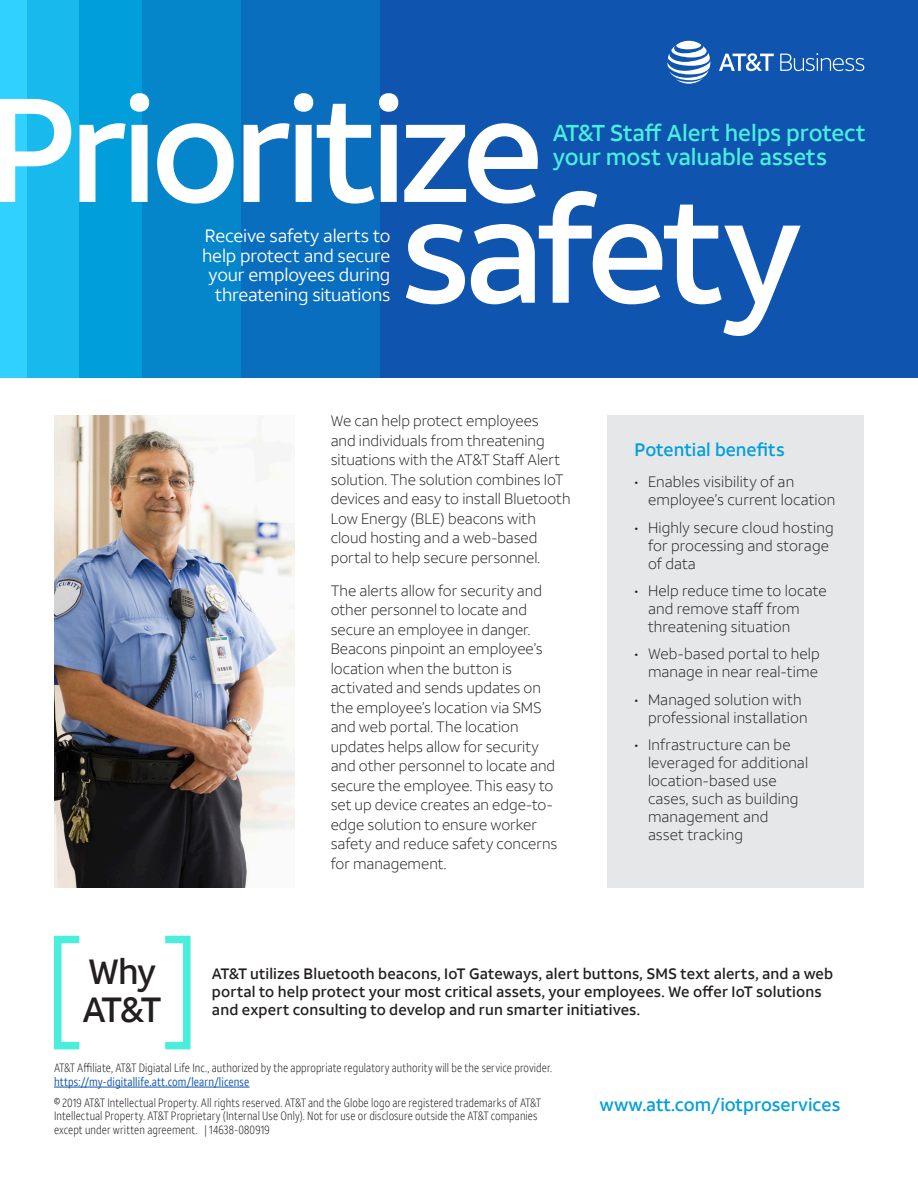
<style>
.page{position:relative;width:918px;height:1188px;background:#fff}
.page>*{position:absolute;margin:0;border:0;box-sizing:border-box;transform-origin:0 0}
.t1{font:500 147.15px "ATT Aleck Sans";letter-spacing:-.05em;color:#fff}
.t2{font:500 34.8px/38.2px "ATT Aleck Sans";color:#231f20}
.t3{font:500 22.8px/24px "ATT Aleck Sans";letter-spacing:-.005em;color:#49eedc}
.t4{font:500 18px "ATT Aleck Sans";color:#009fdb}
.t5{font:17.85px/19.5px "ATT Aleck Sans";letter-spacing:-.01em;color:#fff;text-align:right}
.body{font:300 15px/19.5px "ATT Aleck Sans";color:#231f20}
.t6{font:500 15px/18px "ATT Aleck Sans";letter-spacing:.01em;color:#231f20}
.t7{font:300 12px/13.5px "ATT Aleck Cd";letter-spacing:.005em;color:#231f20}
.s1{font-weight:400;color:#0f54af}
</style>
<div class="page">
<img style="left:54px;top:415px;width:241px;height:473px">
<div style="left:161px;top:936px;width:30px;height:113px;border:8px solid #49eedc"></div>
<div style="left:54px;top:936px;width:29px;height:113px;border:8px solid #49eedc"></div>
<div style="left:608px;top:415px;width:256px;height:473px;background:#e6e7e9"></div>
<hr style="left:54px;top:1087px;width:196px;height:1px;background:#0f54af">
<div style="left:0;top:0;width:39px;height:378px;background:#30d1ff"></div>
<div style="left:27px;top:0;width:69px;height:378px;background:#18b9ed"></div>
<div style="left:79px;top:0;width:78px;height:378px;background:#009fdb"></div>
<div style="left:142px;top:0;width:120px;height:378px;background:#0586cb"></div>
<div style="left:241px;top:0;width:162px;height:378px;background:#0a6ebe"></div>
<div style="left:381px;top:0;width:537px;height:378px;background:#0f54af"></div>
<svg style="left:667px;top:41px;width:43px;height:43px"></svg>
<svg style="left:719px;top:53px;width:55px;height:18px"></svg>
<svg style="left:780px;top:53px;width:84px;height:18px"></svg>
<p class="t1" style="left:-13px;top:58px;width:559px">Prioritize</p>
<p class="t5" style="left:202px;top:226px;width:190px">Receive safety alerts to help protect and secure your employees during threatening situations</p>
<p class="t3" style="left:553px;top:121px;width:315px">AT&amp;T Staff Alert helps protect your most valuable assets</p>
<p class="t1" style="left:400px;top:159px;width:404px">safety</p>
<p class="t2" style="left:83px;top:953px;width:81px">Why<br>AT&amp;T</p>
<p class="body" style="left:331px;top:411px;width:241px">We can help protect employees<br>and individuals from threatening situations with the AT&amp;T Staff Alert solution. The solution combines IoT devices and easy to install Bluetooth Low Energy (BLE) beacons with cloud hosting and a web-based portal to help secure personnel.</p>
<p class="body" style="left:331px;top:581px;width:228px">The alerts allow for security and other personnel to locate and secure an employee in danger.<br>Beacons pinpoint an employee’s location when the button is activated and sends updates on the employee’s location via SMS and web portal. The location updates helps allow for security and other personnel to locate and secure the employee. This easy to set up device creates an edge-to&shy;edge solution to ensure worker safety and reduce safety concerns for management.</p>
<p class="t4" style="left:634px;top:438px;width:152px">Potential benefits</p>
<p class="body" style="left:648px;top:473px;width:189px;line-height:18px;text-indent:-14px">• Enables visibility of an employee’s current location</p>
<p class="body" style="left:648px;top:518px;width:187px;line-height:18px;text-indent:-14px">• Highly secure cloud hosting for processing and storage of data</p>
<p class="body" style="left:648px;top:582px;width:180px;line-height:18px;text-indent:-14px">• Help reduce time to locate and remove staff from threatening situation</p>
<p class="body" style="left:634px;top:645px;width:187px;line-height:18px;text-align:right">• Web-based portal to help manage in near real-time</p>
<p class="body" style="left:648px;top:691px;width:161px;line-height:18px;text-indent:-14px">• Managed solution with professional installation</p>
<p class="body" style="left:648px;top:736px;width:162px;line-height:18px;text-indent:-14px">• Infrastructure can be leveraged for additional location-based use cases, such as building management and asset tracking</p>
<p class="t6" style="left:212px;top:964px;width:623px">AT&amp;T utilizes Bluetooth beacons, IoT Gateways, alert buttons, SMS text alerts, and a web portal to help protect your most critical assets, your employees. We offer IoT solutions and expert consulting to develop and run smarter initiatives.</p>
<p class="t7" style="left:54px;top:1061px;width:500px">AT&amp;T Affiliate, AT&amp;T Digiatal Life Inc., authorized by the appropriate regulatory authority will be the service provider. <span class="s1">https://my-digitallife.att.com/learn/license</span></p>
<p class="t7" style="left:54px;top:1096px;width:489px">© 2019 AT&amp;T Intellectual Property. All rights reserved. AT&amp;T and the Globe logo are registered trademarks of AT&amp;T<br>Intellectual Property. AT&amp;T Proprietary (Internal Use Only). Not for use or disclosure outside the AT&amp;T companies except under written agreement. | 14638-080919</p>
<p class="t4" style="left:599px;top:1094px;width:243px">www.att.com/iotproservices</p>
</div>
